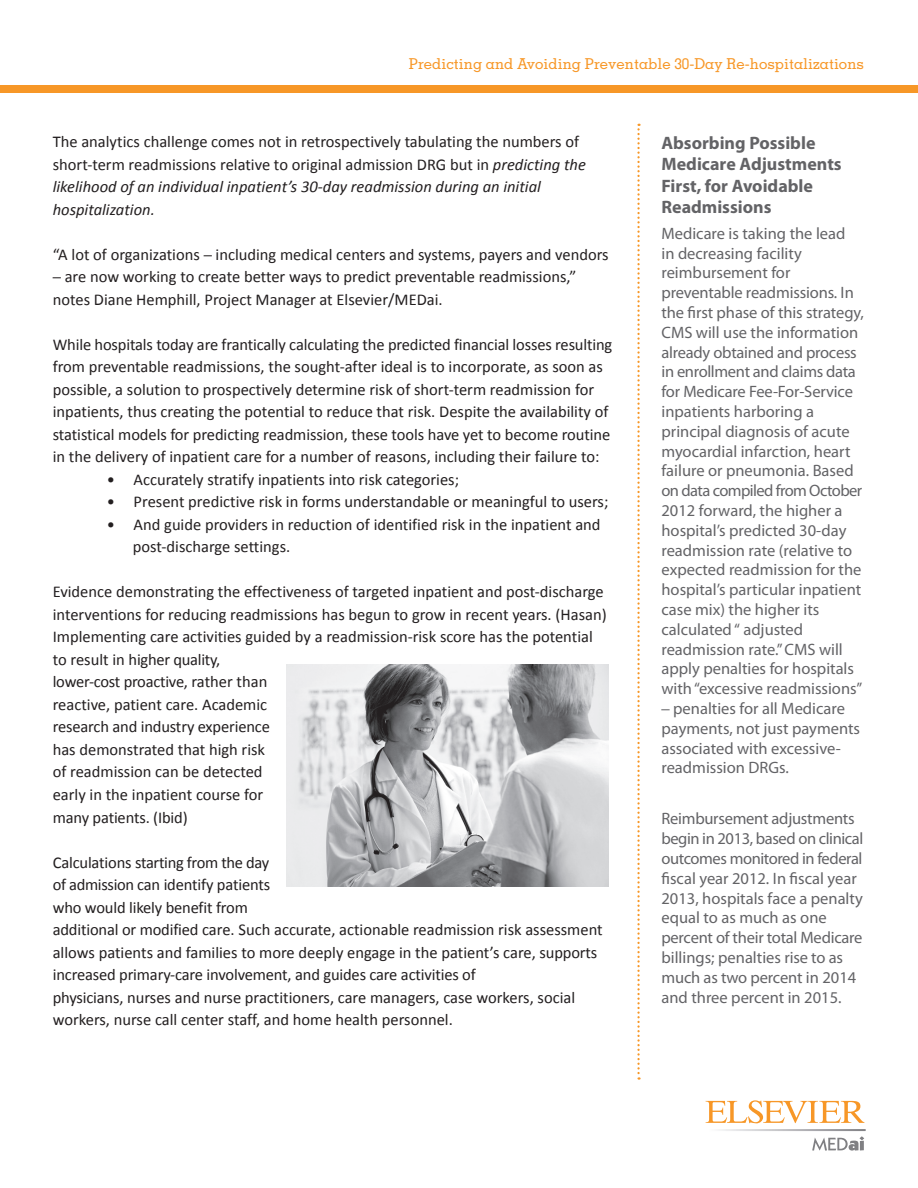
<style>
.page{position:relative;width:918px;height:1188px;background:#fff}
.page>*{position:absolute;margin:0;border:0;box-sizing:border-box;transform-origin:0 0}
.t1{font:700 18px/21.6px "Myriad Pro";color:#636366}
.t2{font:16.5px/22.5px "Calibri";color:#231f20}
.t3{font:16.5px/19.8px "Myriad Pro";color:#636366}
.t4{font:500 15px "Memphis";color:#f79727}
.s1{font-style:italic}
.s2{font-family:"Memphis LT Std";font-weight:500}
</style>
<div class="page">
<svg style="left:637px;top:124px;width:3px;height:956px"></svg>
<div style="left:0;top:86px;width:918px;height:7px;background:#f79727"></div>
<svg style="left:721px;top:1129px;width:145px;height:22px"></svg>
<svg style="left:706px;top:1100px;width:158px;height:23px"></svg>
<img style="left:286px;top:664px;width:322px;height:223px">
<p class="t4" style="left:409px;top:54px;width:457px">Predicting and Avoiding Preventable 30-Day Re-hospitalizations</p>
<p class="t2" style="left:53px;top:130px;width:535px">The analytics challenge comes not in retrospectively tabulating the numbers of short-term readmissions relative to original admission DRG but in <span class="s1">predicting the likelihood of an individual inpatient’s 30-day readmission during an initial hospitalization.</span></p>
<p class="t2" style="left:53px;top:242px;width:557px">“A lot of organizations <span class="s2">–</span> including medical centers and systems, payers and vendors</p>
<p class="t2" style="left:53px;top:265px;width:525px"><span class="s2">–</span> are now working to create better ways to predict preventable readmissions,” notes Diane Hemphill, Project Manager at Elsevier/MEDai.</p>
<p class="t2" style="left:53px;top:332px;width:561px">While hospitals today are frantically calculating the predicted financial losses resulting from preventable readmissions, the sought-after ideal is to incorporate, as soon as possible, a solution to prospectively determine risk of short-term readmission for inpatients, thus creating the potential to reduce that risk. Despite the availability of statistical models for predicting readmission, these tools have yet to become routine in the delivery of inpatient care for a number of reasons, including their failure to:</p>
<p class="t2" style="left:107px;top:467px;width:354px">• Accurately stratify inpatients into risk categories;</p>
<p class="t2" style="left:107px;top:490px;width:503px">• Present predictive risk in forms understandable or meaningful to users;</p>
<p class="t2" style="left:133px;top:512px;width:469px;text-indent:-26px">• And guide providers in reduction of identified risk in the inpatient and post-discharge settings.</p>
<p class="t2" style="left:53px;top:580px;width:555px">Evidence demonstrating the effectiveness of targeted inpatient and post-discharge interventions for reducing readmissions has begun to grow in recent years. (Hasan)<br>Implementing care activities guided by a readmission-risk score has the potential to result in higher quality,<br>lower-cost proactive, rather than<br>reactive, patient care. Academic<br>research and industry experience<br>has demonstrated that high risk<br>of readmission can be detected<br>early in the inpatient course for<br>many patients. (Ibid)</p>
<p class="t2" style="left:53px;top:850px;width:551px">Calculations starting from the day<br>of admission can identify patients<br>who would likely benefit from<br>additional or modified care. Such accurate, actionable readmission risk assessment allows patients and families to more deeply engage in the patient’s care, supports increased primary-care involvement, and guides care activities of<br>physicians, nurses and nurse practitioners, care managers, case workers, social workers, nurse call center staff, and home health personnel.</p>
<p class="t1" style="left:662px;top:131px;width:182px">Absorbing Possible<br>Medicare Adjustments<br>First, for Avoidable<br>Readmissions</p>
<p class="t3" style="left:662px;top:223px;width:204px">Medicare is taking the lead<br>in decreasing facility reimbursement for preventable readmissions. In the first phase of this strategy,<br>CMS will use the information already obtained and process in enrollment and claims data for Medicare Fee-For-Service inpatients harboring a principal diagnosis of acute myocardial infarction, heart failure or pneumonia. Based on data compiled from October<br>2012 forward, the higher a hospital’s predicted 30-day readmission rate (relative to expected readmission for the hospital’s particular inpatient case mix) the higher its calculated “ adjusted readmission rate.” CMS will apply penalties for hospitals with “excessive readmissions”</p>
<p class="t3" style="left:662px;top:698px;width:200px"><span class="s2">–</span> penalties for all Medicare payments, not just payments associated with excessive&shy;readmission DRGs.</p>
<p class="t3" style="left:662px;top:809px;width:203px">Reimbursement adjustments begin in 2013, based on clinical outcomes monitored in federal fiscal year 2012. In fiscal year<br>2013, hospitals face a penalty equal to as much as one percent of their total Medicare billings; penalties rise to as much as two percent in 2014 and three percent in 2015.</p>
</div>
